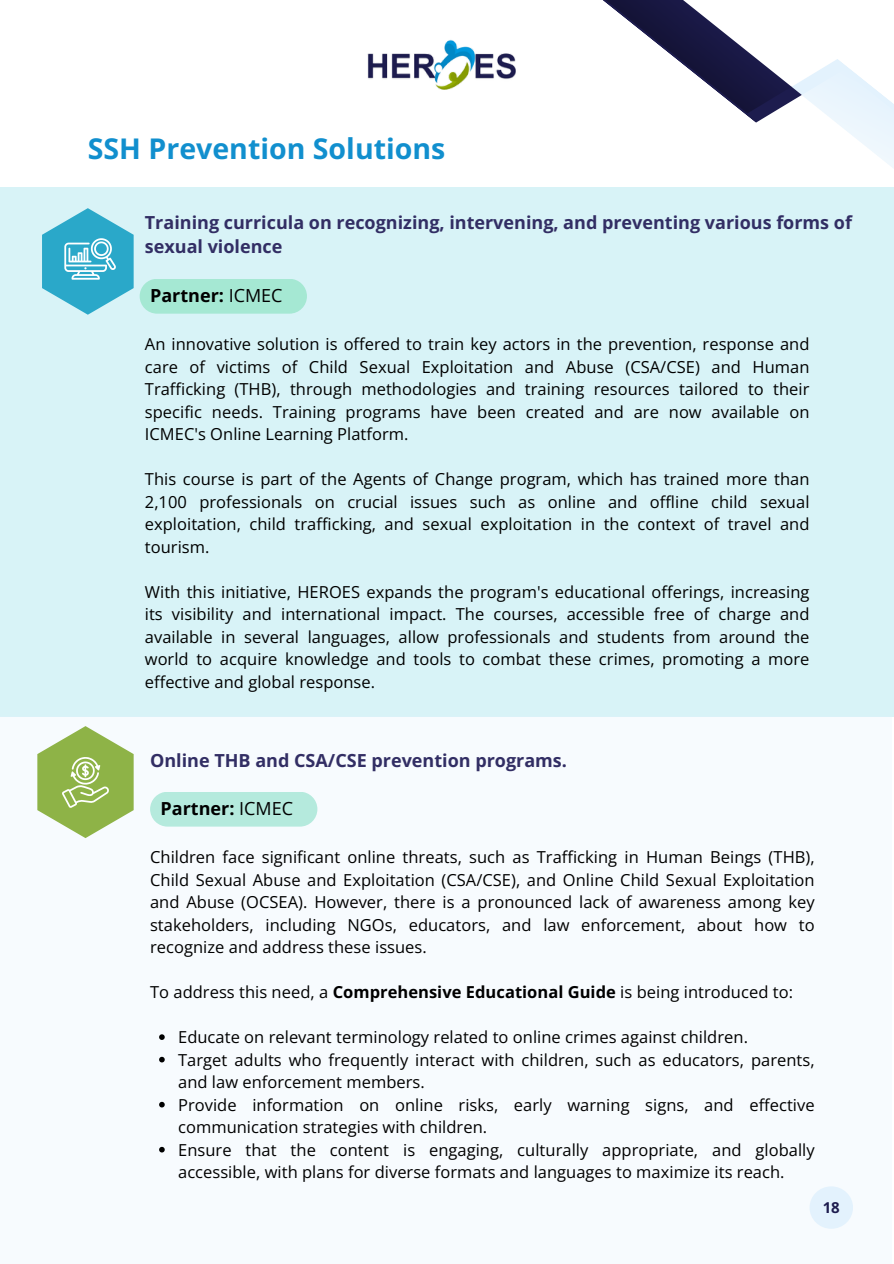
<style>
.page{position:relative;width:894px;height:1264px;background:#fff}
.page>*{position:absolute;margin:0;border:0;box-sizing:border-box;transform-origin:0 0}
.t1{font:700 28.5px "Open Sans";color:#118fce}
.t2{font:700 18px/24.8px "Open Sans";color:#322e64}
.t3{font:700 18px "Open Sans";color:#000}
.t4{font:16.5px/22.5px "Open Sans";color:#000;text-align:justify}
.t5{font:700 15px "Open Sans";color:#1d1c4e}
.s1{font-weight:400}
.s2{font-weight:700}
</style>
<div class="page">
<div style="left:0;top:187px;width:893px;height:529px;background:#d8f3f7"></div>
<div style="left:140px;top:279px;width:167px;height:35px;background:#a5e8d3;border-radius:17px"></div>
<svg style="left:603px;top:0;width:290px;height:168px"></svg>
<div style="left:0;top:716px;width:891px;height:547px;background:#f7fbfe"></div>
<svg style="left:159px;top:1034px;width:6px;height:5px"></svg>
<svg style="left:159px;top:1056px;width:6px;height:6px"></svg>
<svg style="left:159px;top:1101px;width:6px;height:6px"></svg>
<svg style="left:159px;top:1146px;width:6px;height:6px"></svg>
<img style="left:367px;top:39px;width:149px;height:50px">
<div style="left:809px;top:1186px;width:43px;height:42px;background:#e3f2fd;border-radius:50%"></div>
<svg style="left:42px;top:208px;width:92px;height:107px"></svg>
<svg style="left:37px;top:726px;width:97px;height:112px"></svg>
<p class="t1" style="left:88px;top:128px;width:359px">SSH Prevention Solutions</p>
<h2 class="t2" style="left:145px;top:209px;width:708px">Training curricula on recognizing, intervening, and preventing various forms of sexual violence</h2>
<p class="t3" style="left:150px;top:283px;width:134px">Partner: <span class="s1">ICMEC</span></p>
<p class="t4" style="left:145px;top:332px;width:666px">An innovative solution is offered to train key actors in the prevention, response and care of victims of Child Sexual Exploitation and Abuse (CSA/CSE) and Human Trafficking (THB), through methodologies and training resources tailored to their specific needs. Training programs have been created and are now available on ICMEC's Online Learning Platform.</p>
<h1 class="t4" style="left:145px;top:467px;width:666px">This course is part of the Agents of Change program, which has trained more than 2,100 professionals on crucial issues such as online and offline child sexual exploitation, child trafficking, and sexual exploitation in the context of travel and tourism.</h1>
<p class="t4" style="left:145px;top:580px;width:666px">With this initiative, HEROES expands the program's educational offerings, increasing its visibility and international impact. The courses, accessible free of charge and available in several languages, allow professionals and students from around the world to acquire knowledge and tools to combat these crimes, promoting a more effective and global response.</p>
<p class="t2" style="left:150px;top:747px;width:418px">Online THB and CSA/CSE prevention programs.</p>
<p class="t3" style="left:160px;top:795px;width:134px">Partner: <span class="s1">ICMEC</span></p>
<p class="t4" style="left:150px;top:845px;width:666px">Children face significant online threats, such as Trafficking in Human Beings (THB), Child Sexual Abuse and Exploitation (CSA/CSE), and Online Child Sexual Exploitation and Abuse (OCSEA). However, there is a pronounced lack of awareness among key stakeholders, including NGOs, educators, and law enforcement, about how to recognize and address these issues.</p>
<p class="t4" style="left:150px;top:980px;width:644px">To address this need, a <span class="s2">Comprehensive Educational Guide</span> is being introduced to:</p>
<p class="t4" style="left:178px;top:1025px;width:571px">Educate on relevant terminology related to online crimes against children.</p>
<p class="t4" style="left:178px;top:1048px;width:638px">Target adults who frequently interact with children, such as educators, parents, and law enforcement members.</p>
<h2 class="t4" style="left:178px;top:1093px;width:638px">Provide information on online risks, early warning signs, and effective communication strategies with children.</h2>
<p class="t4" style="left:178px;top:1138px;width:638px">Ensure that the content is engaging, culturally appropriate, and globally accessible, with plans for diverse formats and languages to maximize its reach.</p>
<p class="t5" style="left:822px;top:1197px;width:19px">18</p>
</div>
